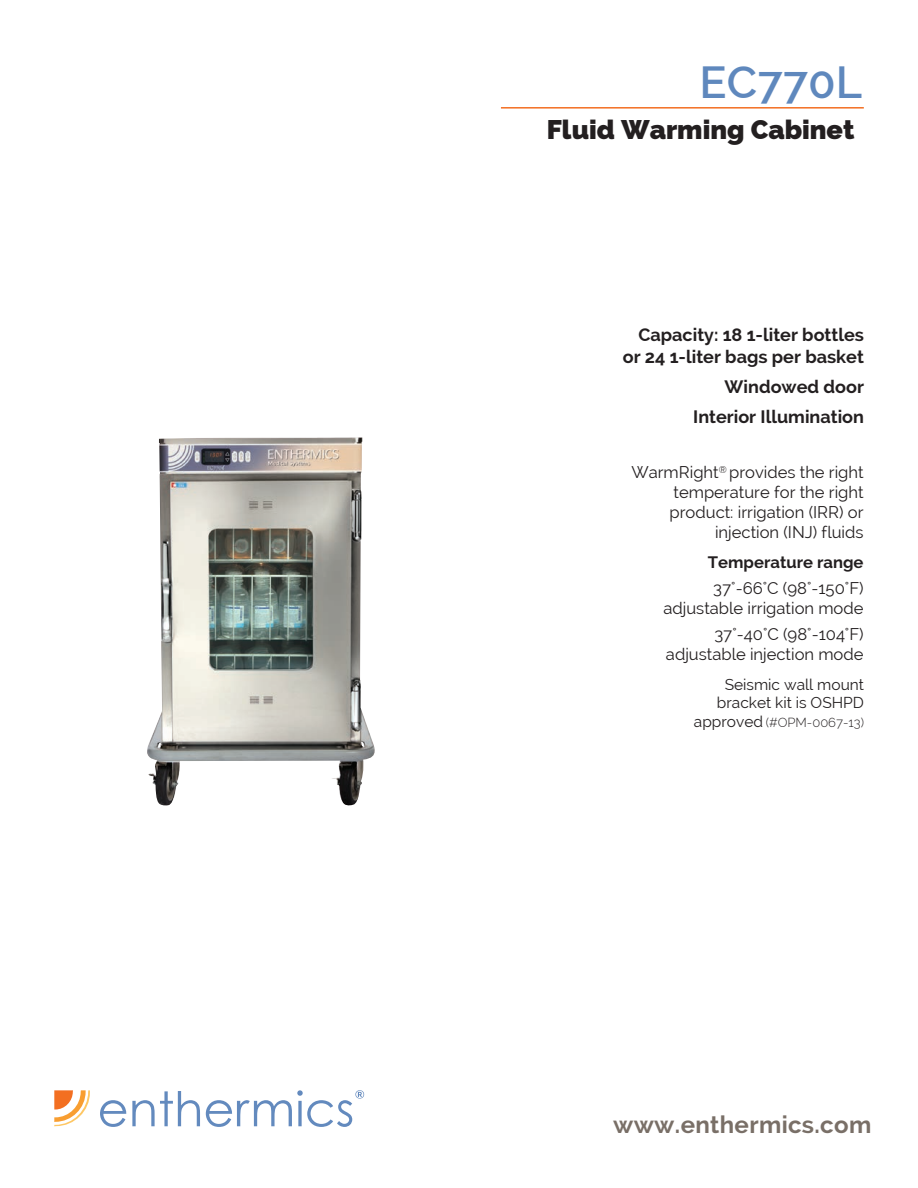
<style>
.page{position:relative;width:918px;height:1188px;background:#fff}
.page>*{position:absolute;margin:0;border:0;box-sizing:border-box;transform-origin:0 0}
.t1{font:600 45px "Raleway";color:#5f88bd}
.t2{font:800 27px "Raleway";color:#231f20}
.t3{font:700 24px "Raleway";letter-spacing:.015em;color:#796f67}
.t4{font:700 18px/21.6px "Raleway";color:#231f20;text-align:right}
.t5{font:16.65px/20px "Raleway";color:#231f20;text-align:right}
.t6{font:700 16.65px "Raleway";color:#231f20}
.t7{font:15.45px/18.6px "Raleway";color:#231f20;text-align:center}
.t8{font:300 12.9px "Raleway";color:#231f20}
.s1{font-weight:400;font-size:15.45px}
</style>
<div class="page">
<hr style="left:501px;top:107px;width:363px;height:2px;background:#f36e21">
<svg style="left:54px;top:1090px;width:36px;height:36px"></svg>
<svg style="left:100px;top:1100px;width:26px;height:27px"></svg>
<svg style="left:132px;top:1091px;width:68px;height:35px"></svg>
<svg style="left:206px;top:1090px;width:158px;height:37px"></svg>
<img style="left:147px;top:437px;width:228px;height:369px">
<h1 class="t1" style="left:700px;top:56px;width:164px">EC770L</h1>
<h2 class="t2" style="left:547px;top:113px;width:309px">Fluid Warming Cabinet</h2>
<p class="t4" style="left:623px;top:324px;width:243px">Capacity: 18 1-liter bottles or 24 1-liter bags per basket</p>
<p class="t4" style="left:693px;top:371px;width:172px;line-height:30.3px">Windowed door<br>Interior Illumination</p>
<p class="t5" style="left:631px;top:462px;width:234px">WarmRight<sup>®</sup> provides the right temperature for the right product: irrigation (IRR) or injection (INJ) fluids</p>
<p class="t6" style="left:708px;top:553px;width:157px">Temperature range</p>
<p class="t5" style="left:663px;top:578px;width:202px">37°-66°C (98°-150°F) adjustable irrigation mode</p>
<p class="t5" style="left:666px;top:624px;width:199px">37°-40°C (98°-104°F) adjustable injection mode</p>
<p class="t5" style="left:670px;top:683px;width:195px">Deluxe electronic control</p>
<p class="t7" style="left:717px;top:675px;width:149px">Seismic wall mount bracket kit is OSHPD</p>
<p class="t8" style="left:694px;top:715px;width:172px"><span class="s1">approved</span> (#OPM-0067-13)</p>
<h3 class="t3" style="left:613px;top:1111px;width:260px">www.enthermics.com</h3>
</div>
